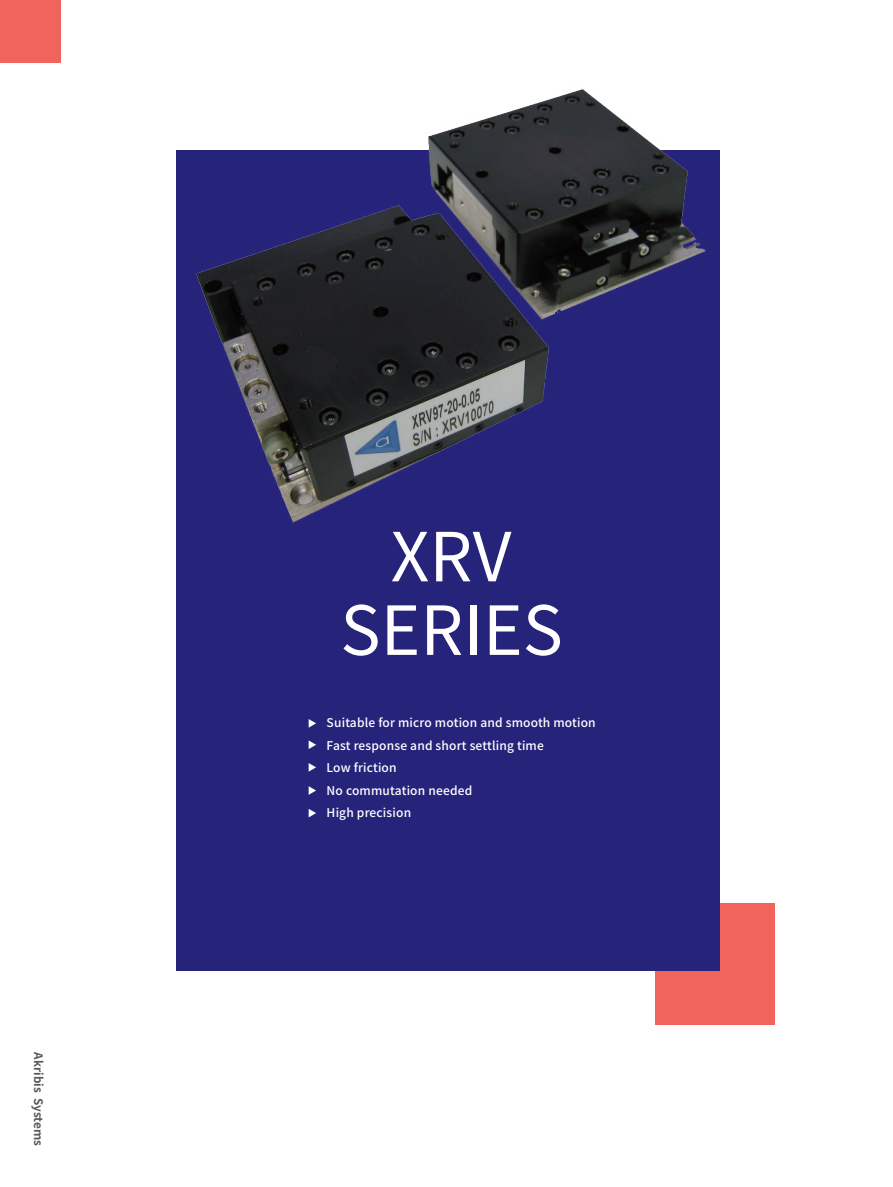
<style>
.page{position:relative;width:893px;height:1187px;background:#fff}
.page>*{position:absolute;margin:0;border:0;box-sizing:border-box;transform-origin:0 0}
.t1{font:67.5px "Source Han Sans CN";color:#fff}
.t2{font:500 12px/22.5px "Source Han Sans CN";letter-spacing:.015em;color:#fff}
.t3{font:700 11.7px "Source Han Sans CN";color:#57585a}
</style>
<div class="page">
<div style="left:655px;top:903px;width:119px;height:121px;background:#f1645d"></div>
<div style="left:177px;top:151px;width:543px;height:819px;background:#26237b"></div>
<div style="left:0;top:0;width:61px;height:63px;background:#f1645d"></div>
<svg style="left:309px;top:719px;width:7px;height:8px"></svg>
<svg style="left:309px;top:740px;width:7px;height:9px"></svg>
<svg style="left:309px;top:763px;width:7px;height:8px"></svg>
<svg style="left:309px;top:786px;width:7px;height:8px"></svg>
<svg style="left:309px;top:809px;width:7px;height:8px"></svg>
<img style="left:192px;top:89px;width:519px;height:434px">
<p class="t3" style="left:45px;top:1052px;width:95px;rotate:90deg">Akribis Systems</p>
<h1 class="t1" style="left:391px;top:518px;width:122px">XRV</h1>
<h1 class="t1" style="left:340px;top:592px;width:224px">SERIES</h1>
<p class="t2" style="left:327px;top:712px;width:271px">Suitable for micro motion and smooth motion<br>Fast response and short settling time<br>Low friction<br>No commutation needed<br>High precision</p>
</div>
